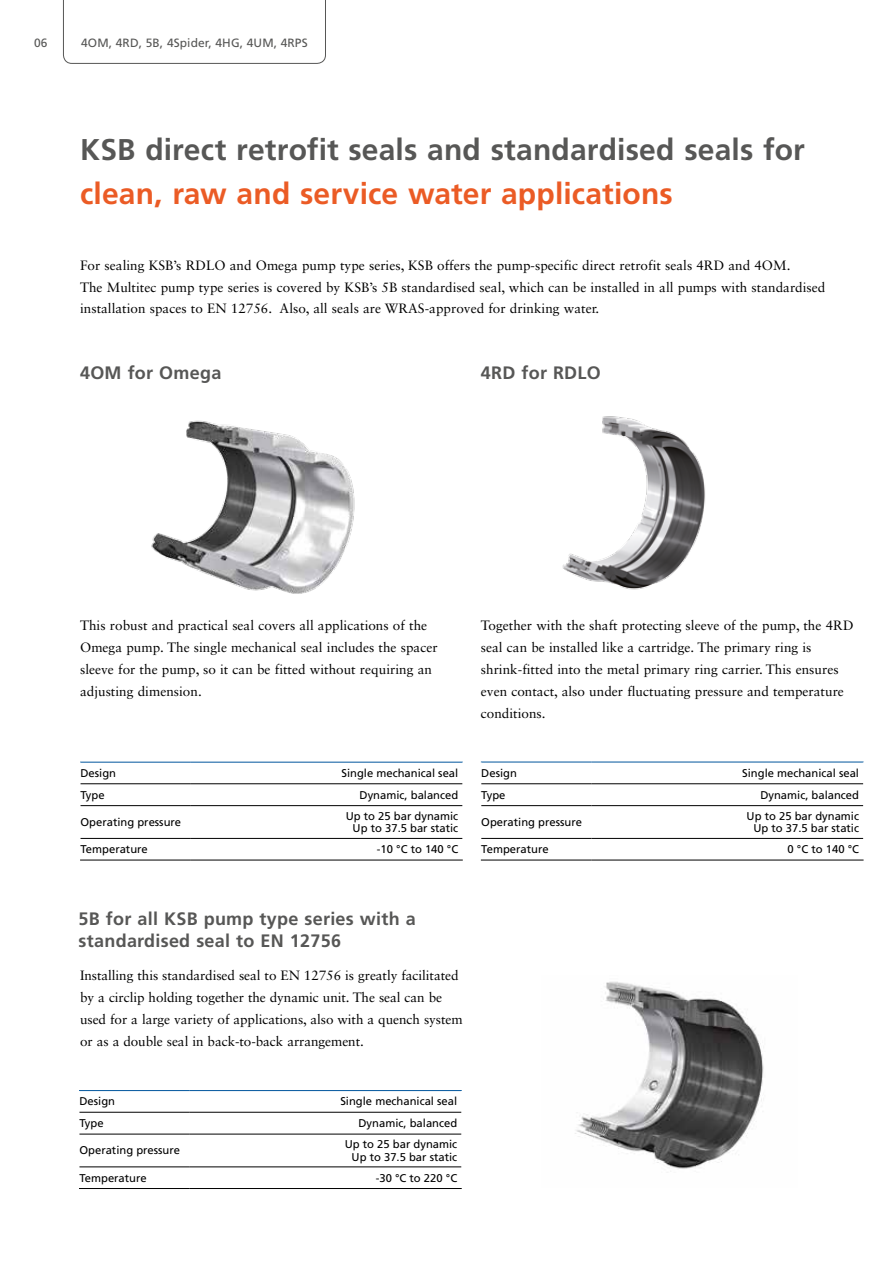
<style>
.page{position:relative;width:893px;height:1263px;background:#fff}
.page>*{position:absolute;margin:0;border:0;box-sizing:border-box;transform-origin:0 0}
.t1{font:700 30px "Frutiger LT Pro";letter-spacing:.005em;color:#575756}
.t2{font:700 30px "Frutiger LT Pro";letter-spacing:.005em;color:#eb5b25}
.t3{font:700 18px/21.9px "Frutiger LT Pro";letter-spacing:.015em;color:#575756}
.t4{font:13.5px/21.9px "Sabon LT Std";color:#000}
.t5{font:12px "Frutiger LT Pro";letter-spacing:.005em;color:#575756}
.t6{font:11.25px/12.8px "Frutiger LT Pro";color:#000;text-align:right}
</style>
<div class="page">
<hr style="left:80px;top:762px;width:111px;height:1px;background:#00569d">
<hr style="left:191px;top:762px;width:272px;height:1px;background:#00569d">
<hr style="left:81px;top:783px;width:110px;height:1px;background:#000">
<hr style="left:191px;top:783px;width:271px;height:1px;background:#000">
<hr style="left:81px;top:805px;width:110px;height:1px;background:#000">
<hr style="left:191px;top:805px;width:271px;height:1px;background:#000">
<hr style="left:81px;top:838px;width:110px;height:1px;background:#000">
<hr style="left:191px;top:838px;width:271px;height:1px;background:#000">
<hr style="left:80px;top:860px;width:111px;height:1px;background:#000">
<hr style="left:191px;top:860px;width:272px;height:1px;background:#000">
<hr style="left:481px;top:761px;width:111px;height:1px;background:#00569d">
<hr style="left:592px;top:761px;width:272px;height:1px;background:#00569d">
<hr style="left:481px;top:783px;width:111px;height:1px;background:#000">
<hr style="left:592px;top:783px;width:271px;height:1px;background:#000">
<hr style="left:481px;top:805px;width:111px;height:1px;background:#000">
<hr style="left:592px;top:805px;width:271px;height:1px;background:#000">
<hr style="left:481px;top:838px;width:111px;height:1px;background:#000">
<hr style="left:592px;top:838px;width:271px;height:1px;background:#000">
<hr style="left:481px;top:860px;width:111px;height:1px;background:#000">
<hr style="left:592px;top:860px;width:272px;height:1px;background:#000">
<hr style="left:79px;top:1090px;width:111px;height:1px;background:#00569d">
<hr style="left:190px;top:1090px;width:272px;height:1px;background:#00569d">
<hr style="left:79px;top:1112px;width:111px;height:1px;background:#000">
<hr style="left:190px;top:1112px;width:271px;height:1px;background:#000">
<hr style="left:79px;top:1134px;width:111px;height:1px;background:#000">
<hr style="left:190px;top:1134px;width:271px;height:1px;background:#000">
<hr style="left:79px;top:1166px;width:111px;height:1px;background:#000">
<hr style="left:190px;top:1166px;width:271px;height:1px;background:#000">
<hr style="left:79px;top:1188px;width:111px;height:1px;background:#000">
<hr style="left:190px;top:1188px;width:272px;height:1px;background:#000">
<img style="left:151px;top:420px;width:204px;height:174px">
<img style="left:562px;top:416px;width:143px;height:174px">
<img style="left:575px;top:981px;width:189px;height:188px">
<svg style="left:63px;top:0;width:263px;height:64px"></svg>
<p class="t5" style="left:34px;top:36px;width:15px">06</p>
<p class="t5" style="left:81px;top:35px;width:228px">4OM, 4RD, 5B, 4Spider, 4HG, 4UM, 4RPS</p>
<h1 class="t1" style="left:80px;top:132px;width:726px">KSB direct retrofit seals and standardised seals for</h1>
<h1 class="t2" style="left:80px;top:176px;width:594px">clean, raw and service water applications</h1>
<p class="t4" style="left:80px;top:254px;width:747px">For sealing KSB’s RDLO and Omega pump type series, KSB offers the pump-specific direct retrofit seals 4RD and 4OM.<br>The Multitec pump type series is covered by KSB’s 5B standardised seal, which can be installed in all pumps with standardised installation spaces to EN 12756. Also, all seals are WRAS-approved for drinking water.</p>
<h2 class="t3" style="left:80px;top:362px;width:143px">4OM for Omega</h2>
<h2 class="t3" style="left:481px;top:362px;width:121px">4RD for RDLO</h2>
<p class="t4" style="left:80px;top:614px;width:359px">This robust and practical seal covers all applications of the Omega pump. The single mechanical seal includes the spacer sleeve for the pump, so it can be fitted without requiring an adjusting dimension.</p>
<p class="t6" style="left:81px;top:767px;width:37px">Design</p>
<p class="t6" style="left:341px;top:767px;width:118px">Single mechanical seal</p>
<p class="t6" style="left:81px;top:788px;width:26px">Type</p>
<p class="t6" style="left:360px;top:788px;width:100px">Dynamic, balanced</p>
<p class="t6" style="left:81px;top:816px;width:102px">Operating pressure</p>
<p class="t6" style="left:346px;top:809px;width:114px">Up to 25 bar dynamic<br>Up to 37.5 bar static</p>
<p class="t6" style="left:81px;top:843px;width:69px">Temperature</p>
<p class="t6" style="left:377px;top:843px;width:83px">-10 °C to 140 °C</p>
<p class="t4" style="left:481px;top:614px;width:374px">Together with the shaft protecting sleeve of the pump, the 4RD seal can be installed like a cartridge. The primary ring is shrink-fitted into the metal primary ring carrier. This ensures even contact, also under fluctuating pressure and temperature conditions.</p>
<p class="t6" style="left:481px;top:767px;width:37px">Design</p>
<p class="t6" style="left:742px;top:767px;width:118px">Single mechanical seal</p>
<p class="t6" style="left:481px;top:788px;width:26px">Type</p>
<p class="t6" style="left:760px;top:788px;width:100px">Dynamic, balanced</p>
<p class="t6" style="left:481px;top:816px;width:102px">Operating pressure</p>
<p class="t6" style="left:747px;top:809px;width:114px">Up to 25 bar dynamic<br>Up to 37.5 bar static</p>
<p class="t6" style="left:481px;top:843px;width:69px">Temperature</p>
<p class="t6" style="left:788px;top:843px;width:73px">0 °C to 140 °C</p>
<h2 class="t3" style="left:79px;top:908px;width:339px">5B for all KSB pump type series with a standardised seal to EN 12756</h2>
<p class="t4" style="left:80px;top:964px;width:384px">Installing this standardised seal to EN 12756 is greatly facilitated by a circlip holding together the dynamic unit. The seal can be used for a large variety of applications, also with a quench system or as a double seal in back-to-back arrangement.</p>
<p class="t6" style="left:79px;top:1095px;width:37px">Design</p>
<p class="t6" style="left:340px;top:1095px;width:118px">Single mechanical seal</p>
<p class="t6" style="left:79px;top:1117px;width:26px">Type</p>
<p class="t6" style="left:358px;top:1117px;width:100px">Dynamic, balanced</p>
<p class="t6" style="left:79px;top:1144px;width:102px">Operating pressure</p>
<p class="t6" style="left:345px;top:1138px;width:114px">Up to 25 bar dynamic<br>Up to 37.5 bar static</p>
<p class="t6" style="left:79px;top:1171px;width:69px">Temperature</p>
<p class="t6" style="left:376px;top:1171px;width:83px">-30 °C to 220 °C</p>
</div>
